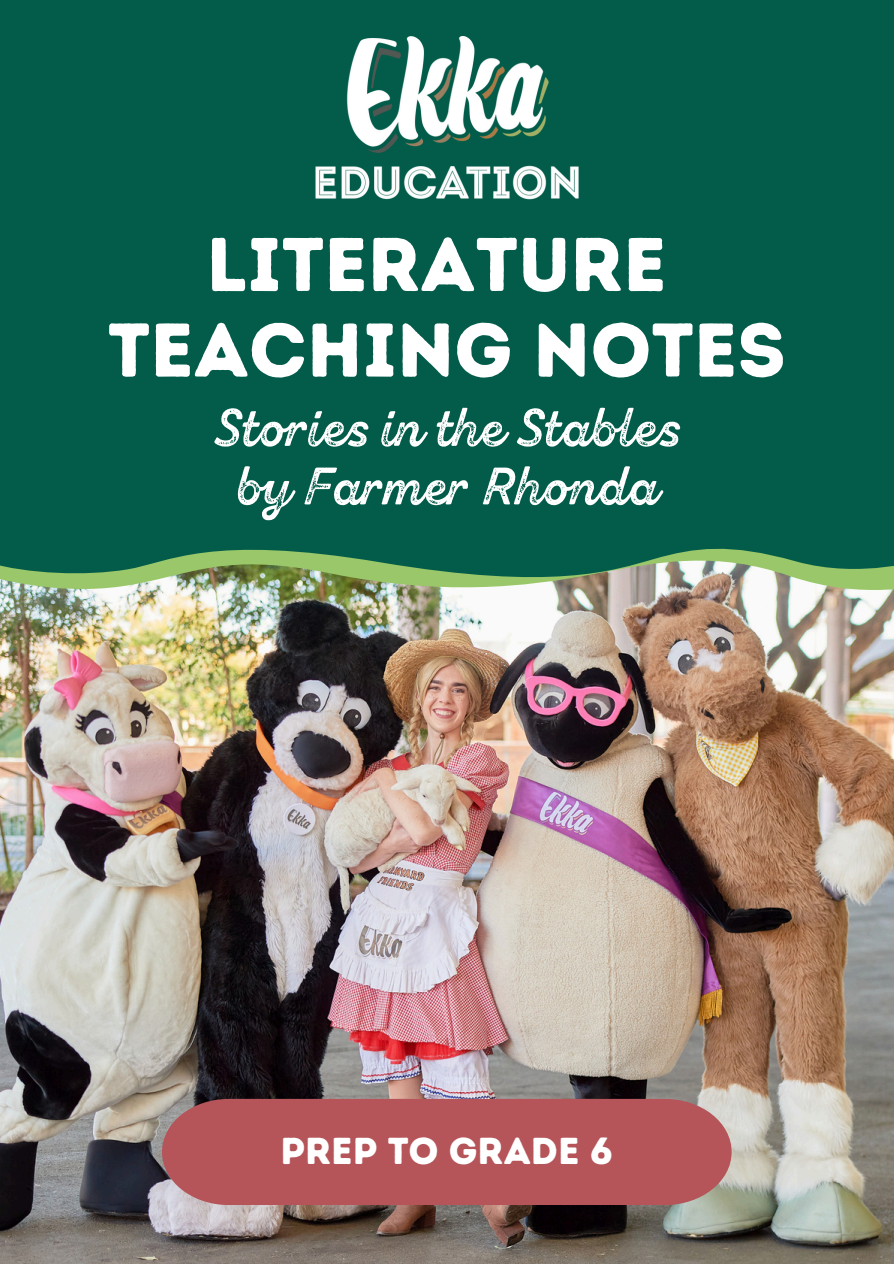
<style>
.page{position:relative;width:894px;height:1264px;background:#fff}
.page>*{position:absolute;margin:0;border:0;box-sizing:border-box;transform-origin:0 0}
.t1{font:75.9px/85.5px "Intro Rust Base";color:#fff;text-align:center}
.t2{font:52.5px/58.5px "Zing Script Rust B Base G";color:#fff;text-align:center}
.t3{font:37.5px "Intro Rust Base";color:#fff}
</style>
<div class="page">
<img style="left:0;top:601px;width:893px;height:662px">
<div style="left:162px;top:1098px;width:569px;height:106px;background:#b55459"></div>
<div style="left:0;top:0;width:893px;height:538px;background:#035c4a"></div>
<img style="left:0;top:583px;width:893px;height:18px">
<svg style="left:0;top:538px;width:893px;height:45px;background:#45855d"></svg>
<img style="left:315px;top:36px;width:264px;height:164px">
<h2 class="t1" style="left:108px;top:222px;width:679px">LITERATURE<br>TEACHING NOTES</h2>
<p class="t2" style="left:214px;top:402px;width:466px">Stories in the Stables by Farmer Rhonda</p>
<p class="t3" style="left:280px;top:1128px;width:334px">PREP TO GRADE 6</p>
</div>
